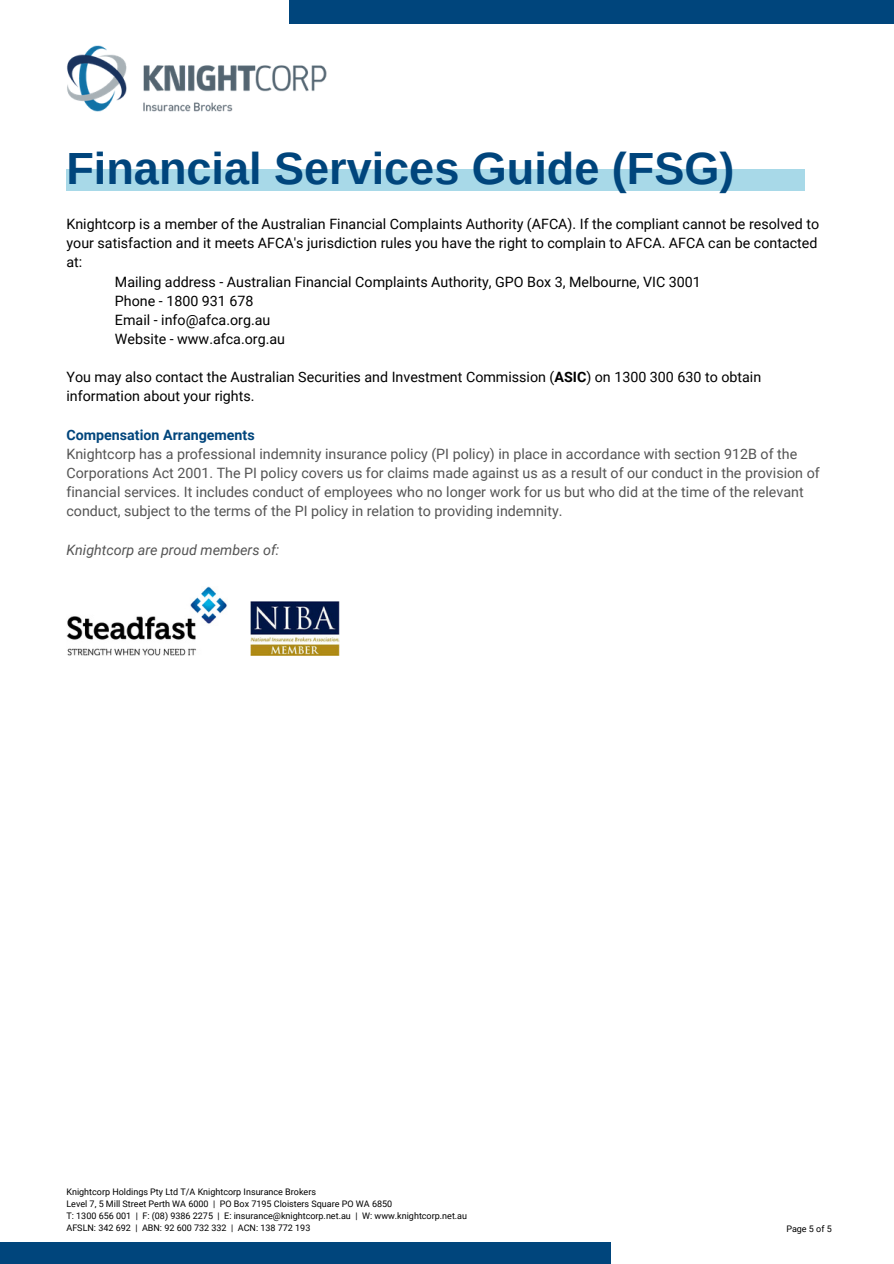
<style>
.page{position:relative;width:894px;height:1264px;background:#fff}
.page>*{position:absolute;margin:0;border:0;box-sizing:border-box;transform-origin:0 0}
.t1{font:700 45px "Arimo";color:#00457c}
.t2{font:14.25px/19.2px "Roboto";color:#000;text-align:justify}
.t3{font:14.25px/19.2px "Roboto";color:#545454}
.t4{font:italic 14.25px "Roboto";color:#545454}
.t5{font:700 14.25px "Roboto";color:#00457c}
.t6{font:9px "Roboto";color:#000}
.s1{font-weight:700}
</style>
<div class="page">
<div style="left:289px;top:0;width:604px;height:24px;background:#00457c"></div>
<div style="left:0;top:1242px;width:611px;height:21px;background:#00457c"></div>
<img style="left:67px;top:45px;width:260px;height:67px">
<div style="left:66px;top:169px;width:738px;height:22px;background:#a8d9e8"></div>
<img style="left:66px;top:587px;width:161px;height:68px">
<img style="left:250px;top:601px;width:89px;height:54px">
<p class="t1" style="left:66px;top:143px;width:669px">Financial Services Guide (FSG)</p>
<p class="t2" style="left:66px;top:215px;width:754px">Knightcorp is a member of the Australian Financial Complaints Authority (AFCA). If the compliant cannot be resolved to your satisfaction and it meets AFCA's jurisdiction rules you have the right to complain to AFCA. AFCA can be contacted at:</p>
<p class="t2" style="left:115px;top:272px;width:587px">Mailing address - Australian Financial Complaints Authority, GPO Box 3, Melbourne, VIC 3001</p>
<p class="t2" style="left:115px;top:291px;width:140px">Phone - 1800 931 678</p>
<p class="t2" style="left:115px;top:310px;width:157px">Email - info@afca.org.au</p>
<p class="t2" style="left:115px;top:329px;width:172px">Website - www.afca.org.au</p>
<p class="t2" style="left:66px;top:368px;width:696px">You may also contact the Australian Securities and Investment Commission (<span class="s1">ASIC</span>) on 1300 300 630 to obtain</p>
<p class="t2" style="left:66px;top:387px;width:189px">information about your rights.</p>
<p class="t5" style="left:66px;top:426px;width:190px">Compensation Arrangements</p>
<p class="t3" style="left:66px;top:444px;width:754px">Knightcorp has a professional indemnity insurance policy (PI policy) in place in accordance with section 912B of the Corporations Act 2001. The PI policy covers us for claims made against us as a result of our conduct in the provision of financial services. It includes conduct of employees who no longer work for us but who did at the time of the relevant conduct, subject to the terms of the PI policy in relation to providing indemnity.</p>
<p class="t4" style="left:66px;top:541px;width:214px">Knightcorp are proud members of:</p>
<p class="t6" style="left:66px;top:1186px;width:251px">Knightcorp Holdings Pty Ltd T/A Knightcorp Insurance Brokers</p>
<p class="t6" style="left:66px;top:1198px;width:327px">Level 7, 5 Mill Street Perth WA 6000 | PO Box 7195 Cloisters Square PO WA 6850</p>
<p class="t6" style="left:66px;top:1210px;width:402px">T: 1300 656 001 | F: (08) 9386 2275 | E: insurance@knightcorp.net.au | W: www.knightcorp.net.au</p>
<p class="t6" style="left:66px;top:1222px;width:245px">AFSLN: 342 692 | ABN: 92 600 732 332 | ACN: 138 772 193</p>
<p class="t6" style="left:786px;top:1223px;width:47px">Page 5 of 5</p>
</div>
